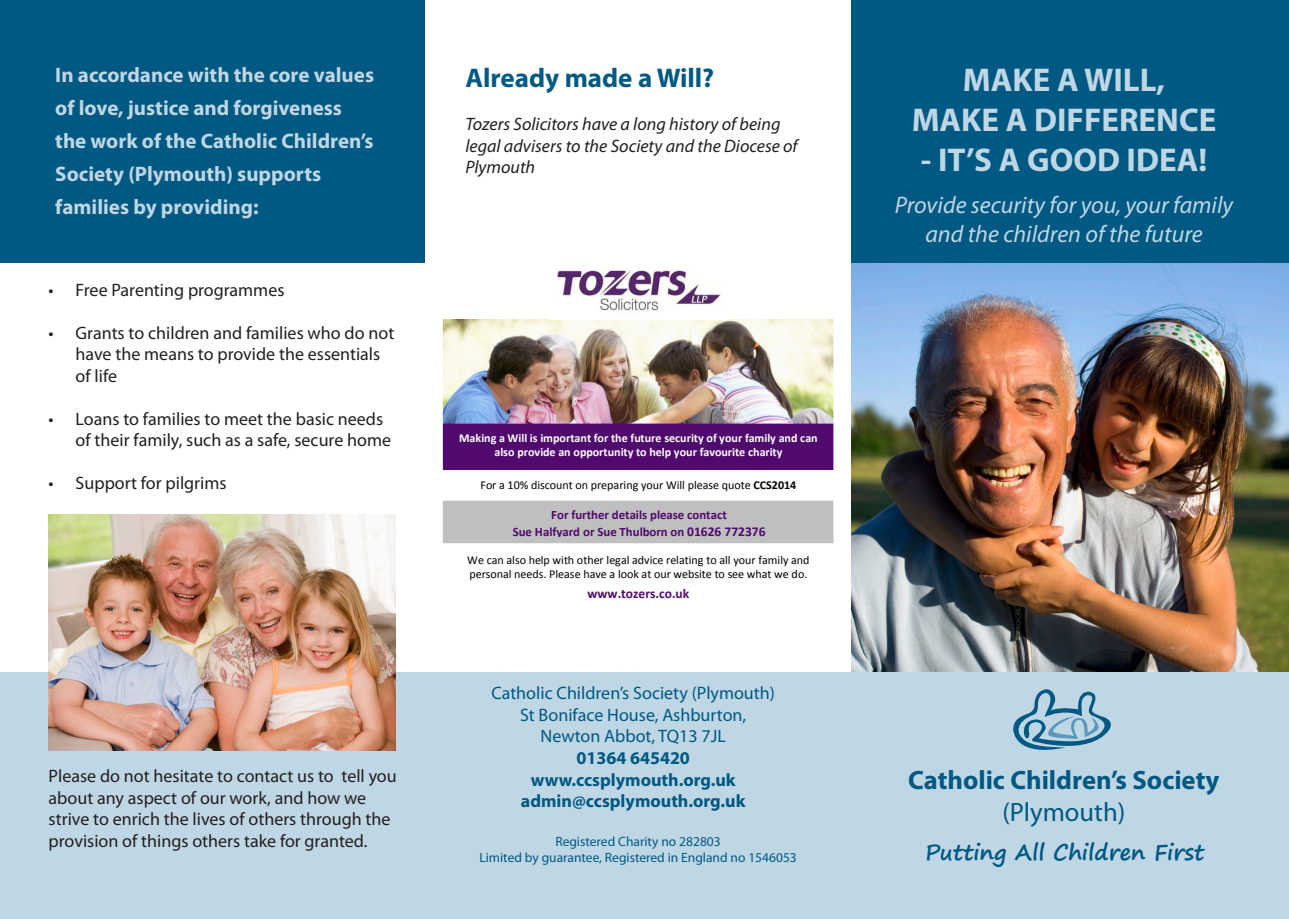
<style>
.page{position:relative;width:1289px;height:919px;background:#fff}
.page>*{position:absolute;margin:0;border:0;box-sizing:border-box;transform-origin:0 0}
.t1{font:700 33px "Myriad Pro";color:#bfd6e5}
.t2{font:700 27px "Myriad Pro";color:#005983}
.t3{font:700 26.55px "Myriad Pro";color:#005983}
.t4{font:26.55px "Myriad Pro";color:#005983}
.t5{font:italic 24px "Myriad Pro";color:#bfd6e5}
.t6{font:700 21.75px "Segoe Print";color:#005983}
.t7{font:700 21px/33px "Myriad Pro";color:#bfd6e5}
.t8{font:18px/21.6px "Myriad Pro";color:#231f20}
.t9{font:italic 18px/21.6px "Myriad Pro";color:#231f20}
.t10{font:18px "Myriad Pro";color:#005983}
.t11{font:700 18px "Myriad Pro";color:#005983}
.t12{font:13.5px "Myriad Pro";color:#005983}
.t13{font:700 13.5px "Calibri";color:#500a6e}
.t14{font:700 12.75px/16.4px "Calibri";color:#500a6e;text-align:center}
.t15{font:12px/14.5px "Calibri";letter-spacing:-.005em;color:#000}
.t16{font:700 12px/14.7px "Calibri";color:#fff;text-align:center}
.s1{font-weight:700}
.s2{font-size:13.5px}
</style>
<div class="page">
<img style="left:851px;top:262px;width:437px;height:411px">
<div style="left:851px;top:0;width:437px;height:262px;background:#005983"></div>
<div style="left:0;top:0;width:424px;height:262px;background:#005983"></div>
<img style="left:444px;top:319px;width:388px;height:104px">
<div style="left:439px;top:424px;width:398px;height:45px;background:#500a6e"></div>
<div style="left:439px;top:423px;width:399px;height:47px;border:1px solid #500a6e"></div>
<div style="left:440px;top:501px;width:397px;height:41px;background:#bfbfbf"></div>
<div style="left:440px;top:500px;width:398px;height:43px;border:1px solid #bfbfbf"></div>
<img style="left:557px;top:270px;width:165px;height:41px">
<div style="left:0;top:673px;width:1288px;height:245px;background:#bfd6e5"></div>
<svg style="left:1013px;top:689px;width:98px;height:61px"></svg>
<img style="left:49px;top:514px;width:346px;height:236px">
<p class="t7" style="left:55px;top:58px;width:320px">In accordance with the core values of love, justice and forgiveness the work of the Catholic Children’s<br>Society (Plymouth) supports families by providing:</p>
<p class="t8" style="left:49px;top:278px;width:237px">• Free Parenting programmes</p>
<p class="t8" style="left:76px;top:321px;width:320px;text-indent:-27px">• Grants to children and families who do not have the means to provide the essentials of life</p>
<p class="t8" style="left:76px;top:407px;width:317px;text-indent:-27px">• Loans to families to meet the basic needs of their family, such as a safe, secure home</p>
<p class="t8" style="left:49px;top:472px;width:179px">• Support for pilgrims</p>
<p class="t8" style="left:49px;top:764px;width:349px">Please do not hesitate to contact us to tell you about any aspect of our work, and how we strive to enrich the lives of others through the provision of things others take for granted.</p>
<p class="t2" style="left:465px;top:60px;width:250px">Already made a Will?</p>
<p class="t9" style="left:465px;top:113px;width:334px">Tozers Solicitors have a long history of being legal advisers to the Society and the Diocese of<br>Plymouth</p>
<p class="t16" style="left:459px;top:430px;width:360px">Making a Will is important for the future security of your family and can also provide an opportunity to help your favourite charity</p>
<p class="t15" style="left:480px;top:477px;width:317px">For a 10% discount on preparing your Will please quote <span class="s1">CCS2014</span></p>
<p class="t14" style="left:512px;top:507px;width:254px">For further details please contact<br>Sue Halfyard or Sue Thulborn on <span class="s2">01626 772376</span></p>
<p class="t15" style="left:467px;top:552px;width:344px">We can also help with other legal advice relating to all your family and personal needs. Please have a look at our website to see what we do.</p>
<p class="t13" style="left:587px;top:585px;width:103px">www.tozers.co.uk</p>
<p class="t10" style="left:491px;top:682px;width:285px">Catholic Children’s Society (Plymouth)</p>
<p class="t10" style="left:520px;top:703px;width:228px">St Boniface House, Ashburton,</p>
<p class="t10" style="left:540px;top:725px;width:187px">Newton Abbot, TQ13 7JL</p>
<p class="t11" style="left:576px;top:746px;width:115px">01364 645420</p>
<p class="t11" style="left:530px;top:767px;width:206px">www.ccsplymouth.org.uk</p>
<p class="t11" style="left:521px;top:789px;width:226px">admin@ccsplymouth.org.uk</p>
<p class="t12" style="left:555px;top:833px;width:167px">Registered Charity no 282803</p>
<p class="t12" style="left:479px;top:849px;width:319px">Limited by guarantee, Registered in England no 1546053</p>
<p class="t1" style="left:962px;top:59px;width:204px">MAKE A WILL,</p>
<p class="t1" style="left:911px;top:98px;width:306px">MAKE A DIFFERENCE</p>
<p class="t1" style="left:920px;top:138px;width:288px">- IT’S A GOOD IDEA!</p>
<p class="t5" style="left:894px;top:190px;width:340px">Provide security for you, your family</p>
<p class="t5" style="left:925px;top:219px;width:279px">and the children of the future</p>
<p class="t3" style="left:908px;top:762px;width:313px">Catholic Children’s Society</p>
<p class="t4" style="left:1002px;top:795px;width:124px">(Plymouth)</p>
<p class="t6" style="left:925px;top:831px;width:280px">Putting All Children First</p>
</div>
